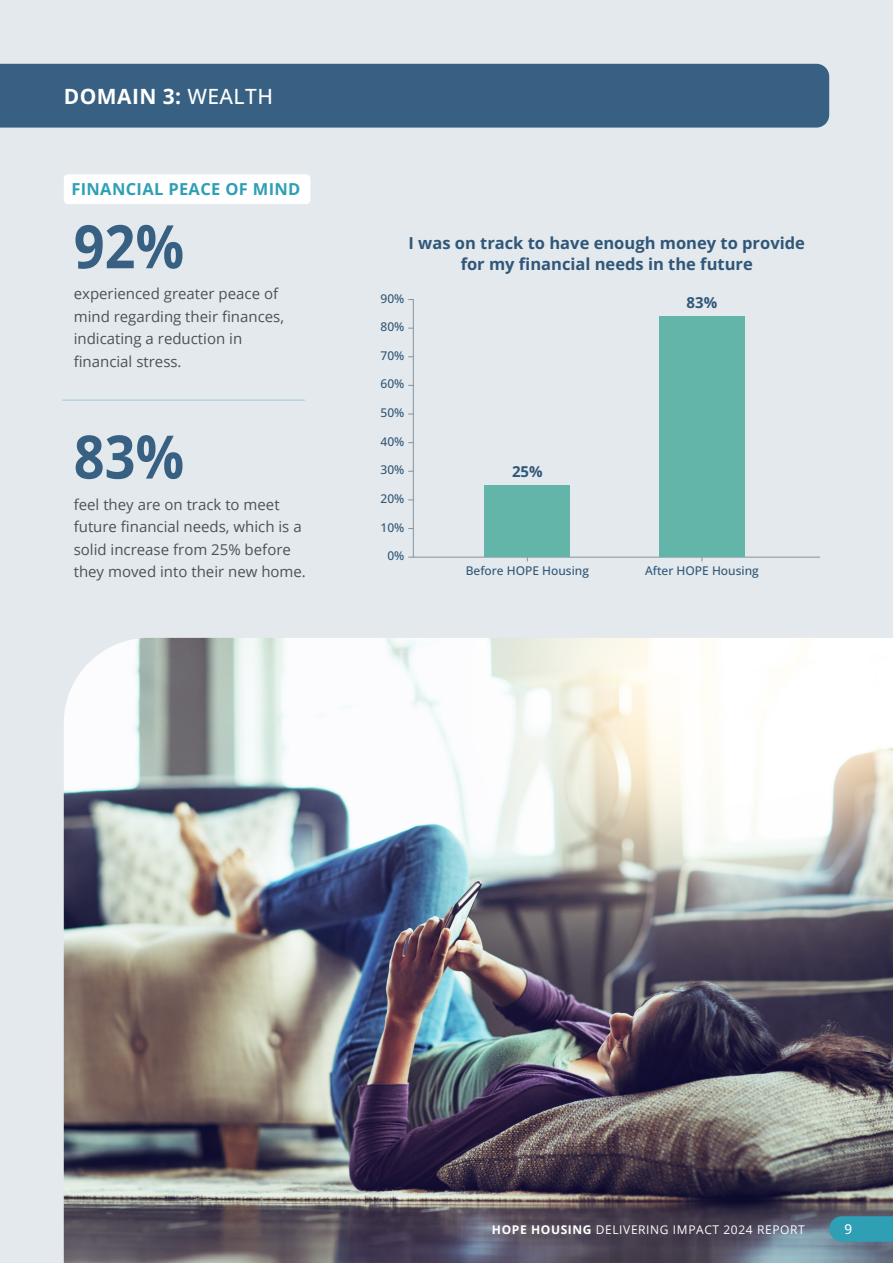
<style>
.page{position:relative;width:893px;height:1263px;background:#e3e9ec}
.page>*{position:absolute;margin:0;border:0;box-sizing:border-box;transform-origin:0 0}
.t1{font:700 60px "Open Sans";color:#376083;scale:.9 1}
.t2{font:700 21px "Open Sans";letter-spacing:.02em;color:#fff}
.t3{font:700 16.5px/21px "Open Sans";color:#376083;text-align:center}
.t4{font:700 16.5px "Open Sans";letter-spacing:.02em;color:#2e9fb5}
.t5{font:15px/22.5px "Open Sans";color:#4b5257}
.t6{font:700 15px "Open Sans";color:#376083}
.t7{font:500 13.5px "Open Sans";color:#fff}
.t8{font:500 12px "Open Sans";color:#376083}
.t9{font:12px "Open Sans";letter-spacing:.05em;color:#fff}
.s1{font-weight:500}
.s2{font-weight:700}
</style>
<div class="page">
<img style="left:64px;top:638px;width:829px;height:625px">
<svg style="left:413px;top:300px;width:407px;height:258px"></svg>
<div style="left:485px;top:485px;width:85px;height:72px;background:#62b5a8"></div>
<div style="left:659px;top:317px;width:85px;height:240px;background:#62b5a8"></div>
<div style="left:0;top:64px;width:829px;height:64px;background:#376083"></div>
<div style="left:64px;top:174px;width:246px;height:30px;background:#fff;border-radius:4px"></div>
<hr style="left:62px;top:400px;width:243px;height:1px;background:#9ec6d4">
<svg style="left:829px;top:1216px;width:64px;height:26px;background:#319cb1"></svg>
<h2 class="t2" style="left:64px;top:82px;width:211px">DOMAIN 3: <span class="s1">WEALTH</span></h2>
<p class="t4" style="left:71px;top:178px;width:231px">FINANCIAL PEACE OF MIND</p>
<h1 class="t1" style="left:74px;top:205px;width:124px">92%</h1>
<p class="t5" style="left:74px;top:282px;width:212px">experienced greater peace of mind regarding their finances, indicating a reduction in financial stress.</p>
<h1 class="t1" style="left:74px;top:416px;width:124px">83%</h1>
<p class="t5" style="left:74px;top:492px;width:234px">feel they are on track to meet future financial needs, which is a solid increase from 25% before they moved into their new home.</p>
<p class="t3" style="left:408px;top:232px;width:398px">I was on track to have enough money to provide for my financial needs in the future</p>
<p class="t8" style="left:381px;top:290px;width:25px">90%</p>
<p class="t8" style="left:381px;top:319px;width:25px">80%</p>
<p class="t8" style="left:381px;top:347px;width:25px">70%</p>
<p class="t8" style="left:381px;top:376px;width:25px">60%</p>
<p class="t8" style="left:381px;top:404px;width:25px">50%</p>
<p class="t8" style="left:381px;top:433px;width:25px">40%</p>
<p class="t8" style="left:381px;top:462px;width:25px">30%</p>
<p class="t8" style="left:381px;top:490px;width:25px">20%</p>
<p class="t8" style="left:381px;top:519px;width:25px">10%</p>
<p class="t8" style="left:387px;top:548px;width:19px">0%</p>
<p class="t6" style="left:512px;top:461px;width:32px">25%</p>
<p class="t6" style="left:687px;top:292px;width:32px">83%</p>
<p class="t8" style="left:466px;top:562px;width:125px">Before HOPE Housing</p>
<p class="t8" style="left:645px;top:562px;width:115px">After HOPE Housing</p>
<p class="t9" style="left:492px;top:1221px;width:314px"><span class="s2">HOPE HOUSING</span> DELIVERING IMPACT 2024 REPORT</p>
<p class="t7" style="left:844px;top:1219px;width:9px">9</p>
</div>
